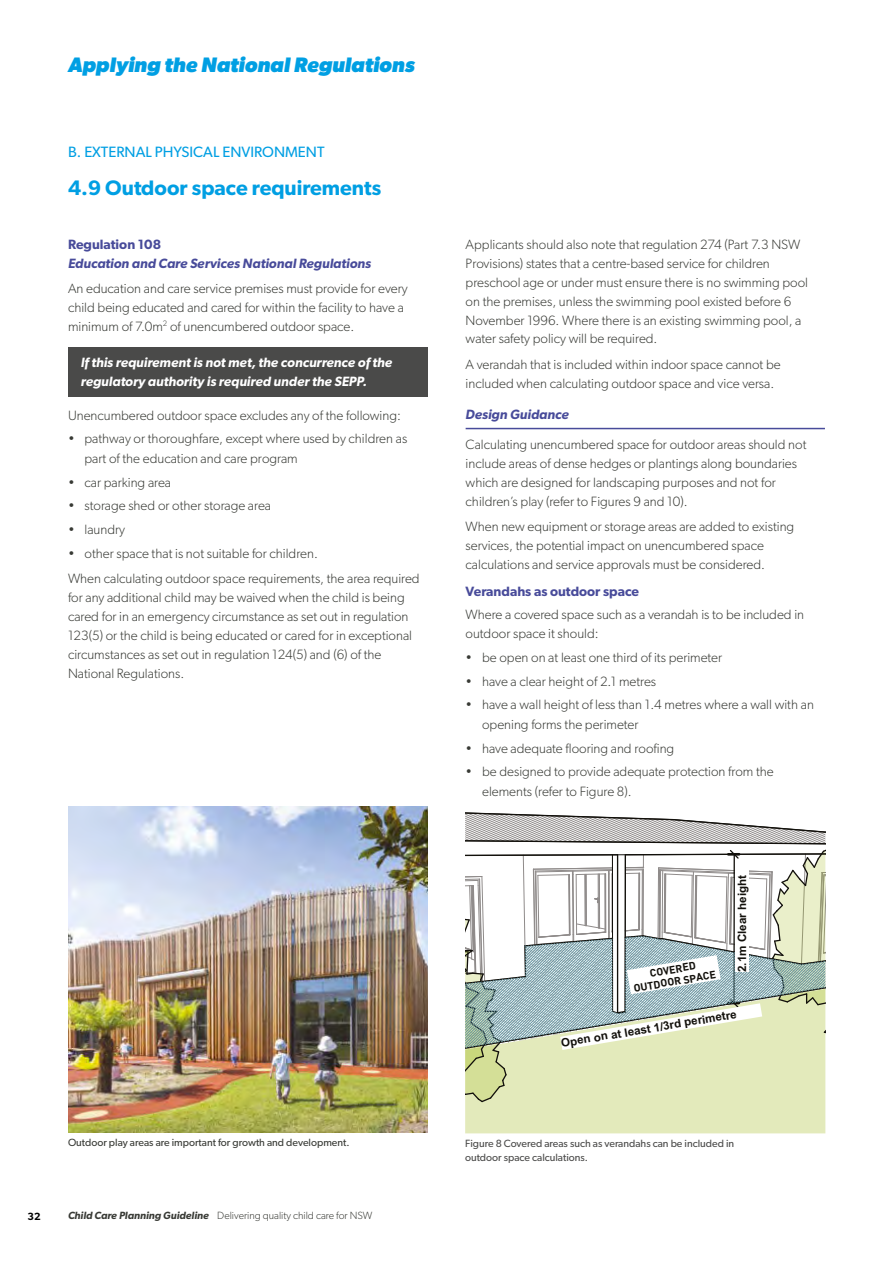
<style>
.page{position:relative;width:893px;height:1263px;background:#fff}
.page>*{position:absolute;margin:0;border:0;box-sizing:border-box;transform-origin:0 0}
.t1{font:italic 700 21px "Gibson";color:#009fe3}
.t2{font:600 21px "Gibson";color:#009fe3}
.t3{font:15px "Gibson";color:#009fe3}
.t4{font:300 13.5px/18.9px "Gibson";color:#383a35}
.t5{font:italic 600 13.5px/18.9px "Gibson";color:#fff}
.t6{font:italic 600 13.5px "Gibson";color:#484b9a}
.t7{font:600 13.5px "Gibson";color:#484b9a}
.t8{font:700 11.7px "Arial";color:#12100b}
.t9{font:700 10.65px/12.1px "DIN Offc";color:#12100b;text-align:center}
.t10{font:10.5px/13.5px "Gibson";color:#4a4a49}
.t11{font:300 10.5px "Gibson";color:#383a35}
.t12{font:10.5px "Gibson";color:#383a35}
.t13{font:600 10.5px "Gibson";color:#000}
.s1{font-weight:600;font-style:italic}
</style>
<div class="page">
<div style="left:68px;top:347px;width:359px;height:50px;background:#4a4a49"></div>
<hr style="left:466px;top:428px;width:359px;height:1px;background:#484b9a">
<img style="left:68px;top:806px;width:359px;height:327px">
<div style="left:465px;top:1103px;width:360px;height:30px;background:#e3eabb"></div>
<svg style="left:465px;top:812px;width:361px;height:291px"></svg>
<div style="left:736px;top:867px;width:13px;height:105px;background:#fff"></div>
<h1 class="t1" style="left:68px;top:52px;width:348px">Applying the National Regulations</h1>
<p class="t3" style="left:68px;top:142px;width:258px">B. EXTERNAL PHYSICAL ENVIRONMENT</p>
<h1 class="t2" style="left:68px;top:176px;width:315px">4.9 Outdoor space requirements</h1>
<p class="t7" style="left:68px;top:236px;width:95px">Regulation 108</p>
<p class="t6" style="left:68px;top:255px;width:305px">Education and Care Services National Regulations</p>
<p class="t4" style="left:68px;top:279px;width:341px">An education and care service premises must provide for every child being educated and cared for within the facility to have a minimum of 7.0m<sup>2</sup> of unencumbered outdoor space.</p>
<p class="t5" style="left:81px;top:352px;width:313px">If this requirement is not met, the concurrence of the regulatory authority is required under the SEPP.</p>
<p class="t4" style="left:68px;top:405px;width:334px">Unencumbered outdoor space excludes any of the following:</p>
<p class="t4" style="left:85px;top:429px;width:324px;line-height:19.5px;text-indent:-16px">• pathway or thoroughfare, except where used by children as part of the education and care program</p>
<p class="t4" style="left:68px;top:472px;width:105px">• car parking area</p>
<p class="t4" style="left:68px;top:496px;width:205px">• storage shed or other storage area</p>
<p class="t4" style="left:68px;top:520px;width:58px">• laundry</p>
<p class="t4" style="left:68px;top:540px;width:353px;line-height:25.2px">• other space that is not suitable for children.<br>When calculating outdoor space requirements, the area required</p>
<p class="t4" style="left:68px;top:588px;width:346px">for any additional child may be waived when the child is being cared for in an emergency circumstance as set out in regulation 123(5) or the child is being educated or cared for in exceptional circumstances as set out in regulation 124(5) and (6) of the National Regulations.</p>
<p class="t12" style="left:68px;top:1136px;width:283px">Outdoor play areas are important for growth and development.</p>
<p class="t13" style="left:27px;top:1209px;width:15px">32</p>
<p class="t11" style="left:68px;top:1209px;width:306px"><span class="s1">Child Care Planning Guideline</span> Delivering quality child care for NSW</p>
<p class="t4" style="left:466px;top:235px;width:344px">Applicants should also note that regulation 274 (Part 7.3 NSW Provisions) states that a centre-based service for children preschool age or under must ensure there is no swimming pool on the premises, unless the swimming pool existed before 6<br>November 1996. Where there is an existing swimming pool, a water safety policy will be required.</p>
<p class="t4" style="left:466px;top:354px;width:316px">A verandah that is included within indoor space cannot be included when calculating outdoor space and vice versa.</p>
<p class="t6" style="left:466px;top:407px;width:105px">Design Guidance</p>
<p class="t4" style="left:466px;top:435px;width:342px">Calculating unencumbered space for outdoor areas should not include areas of dense hedges or plantings along boundaries which are designed for landscaping purposes and not for children’s play (refer to Figures 9 and 10).</p>
<p class="t4" style="left:466px;top:516px;width:330px">When new equipment or storage areas are added to existing services, the potential impact on unencumbered space calculations and service approvals must be considered.</p>
<p class="t7" style="left:466px;top:583px;width:175px">Verandahs as outdoor space</p>
<p class="t4" style="left:466px;top:605px;width:340px">Where a covered space such as a verandah is to be included in outdoor space it should:</p>
<p class="t4" style="left:466px;top:648px;width:258px">• be open on at least one third of its perimeter</p>
<p class="t4" style="left:466px;top:671px;width:192px">• have a clear height of 2.1 metres</p>
<p class="t4" style="left:482px;top:695px;width:333px;line-height:19.5px;text-indent:-16px">• have a wall height of less than 1.4 metres where a wall with an opening forms the perimeter</p>
<p class="t4" style="left:466px;top:738px;width:210px">• have adequate flooring and roofing</p>
<p class="t4" style="left:482px;top:762px;width:293px;line-height:19.5px;text-indent:-16px">• be designed to provide adequate protection from the elements (refer to Figure 8).</p>
<p class="t9" style="left:631px;top:971px;width:85px;rotate:-9deg">COVERED<br>OUTDOOR SPACE</p>
<p class="t8" style="left:738px;top:972px;width:98px;rotate:-90deg">2.1m Clear height</p>
<p class="t8" style="left:560px;top:1038px;width:179px;rotate:-9deg">Open on at least 1/3rd perimetre</p>
<p class="t10" style="left:465px;top:1136px;width:271px">Figure 8 Covered areas such as verandahs can be included in outdoor space calculations.</p>
</div>
